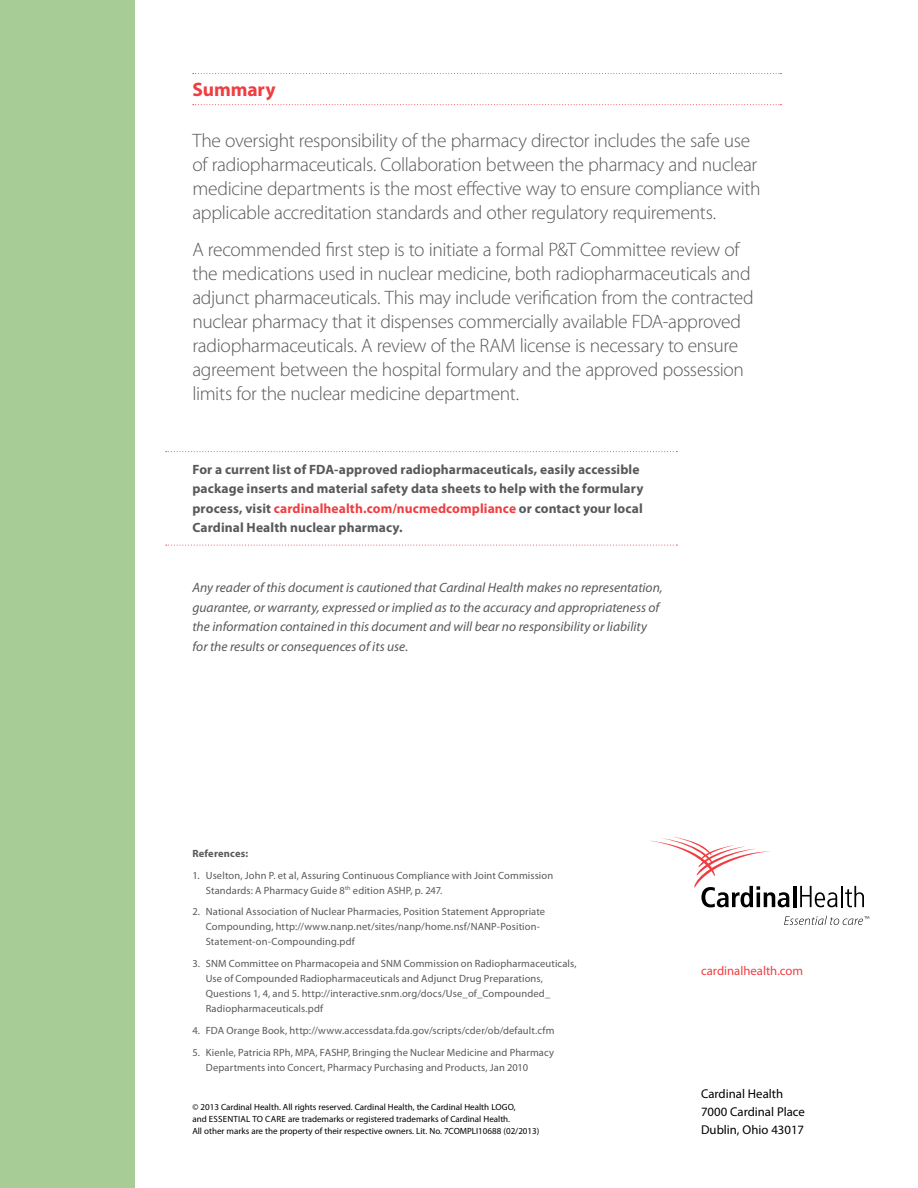
<style>
.page{position:relative;width:918px;height:1188px;background:#fff}
.page>*{position:absolute;margin:0;border:0;box-sizing:border-box;transform-origin:0 0}
.t1{font:300 19.5px/24px "Myriad Pro";letter-spacing:-.02em;color:#58595b}
.t2{font:700 19.5px "Myriad Pro";letter-spacing:-.005em;color:#ef3e42}
.t3{font:italic 13.5px/19.5px "Myriad Pro";color:#58595b}
.t4{font:700 13.5px/19.5px "Myriad Pro";letter-spacing:.01em;color:#58595b}
.t5{font:12.75px/18px "Myriad Pro";color:#000}
.t6{font:12.75px "Myriad Pro";color:#ef3e42}
.t7{font:10.5px/15px "Myriad Pro";letter-spacing:.01em;color:#58595b}
.t8{font:700 10.5px "Myriad Pro";letter-spacing:.02em;color:#58595b}
.t9{font:9px/12px "Myriad Pro";color:#000}
.s1{color:#ef3e42}
</style>
<div class="page">
<svg style="left:784px;top:916px;width:85px;height:9px"></svg>
<hr style="left:793px;top:886px;width:3px;height:21px;background:#000">
<hr style="left:841px;top:886px;width:2px;height:21px;background:#000">
<svg style="left:650px;top:837px;width:140px;height:70px"></svg>
<svg style="left:845px;top:886px;width:19px;height:21px"></svg>
<svg style="left:800px;top:886px;width:37px;height:21px"></svg>
<svg style="left:193px;top:73px;width:588px;height:1px"></svg>
<svg style="left:193px;top:104px;width:588px;height:1px"></svg>
<div style="left:0;top:0;width:135px;height:1188px;background:#a8cc96"></div>
<svg style="left:166px;top:545px;width:511px;height:1px"></svg>
<svg style="left:166px;top:451px;width:511px;height:1px"></svg>
<h1 class="t2" style="left:192px;top:76px;width:85px">Summary</h1>
<p class="t1" style="left:192px;top:128px;width:570px">The oversight responsibility of the pharmacy director includes the safe use of radiopharmaceuticals. Collaboration between the pharmacy and nuclear medicine departments is the most effective way to ensure compliance with applicable accreditation standards and other regulatory requirements.</p>
<p class="t1" style="left:192px;top:237px;width:563px">A recommended first step is to initiate a formal P&amp;T Committee review of the medications used in nuclear medicine, both radiopharmaceuticals and adjunct pharmaceuticals. This may include verification from the contracted nuclear pharmacy that it dispenses commercially available FDA-approved radiopharmaceuticals. A review of the RAM license is necessary to ensure agreement between the hospital formulary and the approved possession limits for the nuclear medicine department.</p>
<p class="t4" style="left:192px;top:459px;width:453px">For a current list of FDA-approved radiopharmaceuticals, easily accessible package inserts and material safety data sheets to help with the formulary process, visit <span class="s1">cardinalhealth.com/nucmedcompliance</span> or contact your local Cardinal Health nuclear pharmacy.</p>
<p class="t3" style="left:192px;top:578px;width:472px">Any reader of this document is cautioned that Cardinal Health makes no representation, guarantee, or warranty, expressed or implied as to the accuracy and appropriateness of the information contained in this document and will bear no responsibility or liability for the results or consequences of its use.</p>
<p class="t8" style="left:192px;top:846px;width:57px">References:</p>
<p class="t7" style="left:206px;top:867px;width:349px;text-indent:-14px">1. Uselton, John P. et al, Assuring Continuous Compliance with Joint Commission<br>Standards: A Pharmacy Guide 8<sup>th</sup> edition ASHP, p. 247.</p>
<p class="t7" style="left:206px;top:904px;width:341px;text-indent:-13px">2. National Association of Nuclear Pharmacies, Position Statement Appropriate<br>Compounding, http://www.nanp.net/sites/nanp/home.nsf/NAN P-Position-<br>Statement-on-Compounding.pdf</p>
<p class="t7" style="left:206px;top:956px;width:372px;text-indent:-14px">3. SN M Committee on Pharmacopeia and SN M Commission on Radiopharmaceuticals, Use of Compounded Radiopharmaceuticals and Adjunct Drug Preparations, Questions 1, 4, and 5. http://interactive.snm.org/docs/Use_of_Compounded_ Radiopharmaceuticals.pdf</p>
<p class="t7" style="left:192px;top:1023px;width:364px">4. FDA Orange Book, http://www.accessdata.fda.gov/scripts/cder/ob/default.cfm</p>
<p class="t7" style="left:206px;top:1044px;width:350px;text-indent:-14px">5. Kienle, Patricia RPh, MPA, FASHP, Bringing the Nuclear Medicine and Pharmacy<br>Departments into Concert, Pharmacy Purchasing and Products, Jan 2010</p>
<p class="t9" style="left:192px;top:1101px;width:349px">© 2013 Cardinal Health. All rights reserved. Cardinal Health, the Cardinal Health Logo,<br>and Essential to care are trademarks or registered trademarks of Cardinal Health.<br>All other marks are the property of their respective owners. Lit. No. 7COMPLI10688 (02/2013)</p>
<p class="t6" style="left:701px;top:963px;width:104px">cardinalhealth.com</p>
<p class="t5" style="left:701px;top:1085px;width:105px">Cardinal Health<br>7000 Cardinal Place<br>Dublin, Ohio 43017</p>
</div>
